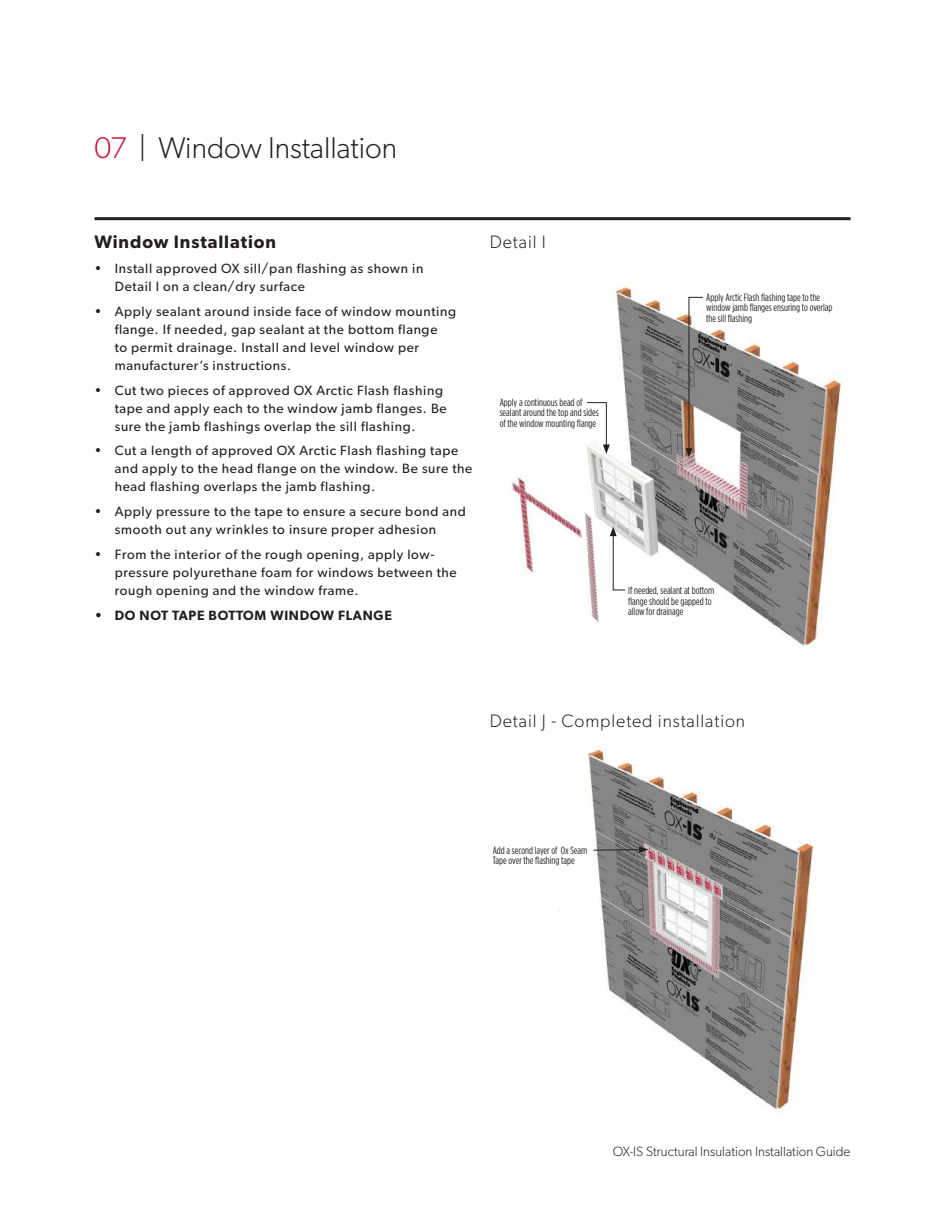
<style>
.page{position:relative;width:945px;height:1215px;background:#fff}
.page>*{position:absolute;margin:0;border:0;box-sizing:border-box;transform-origin:0 0}
.t1{font:300 30px "Gibson";color:#231f20}
.t2{font:300 18px "Gibson";letter-spacing:.05em;color:#231f20}
.t3{font:600 18px "Gibson";letter-spacing:.05em;color:#231f20}
.t4{font:13.5px/18px "Gibson";letter-spacing:.05em;color:#231f20}
.t5{font:300 13.5px "Gibson";color:#231f20}
.t6{font:600 13.5px "Gibson";letter-spacing:.05em;color:#231f20}
.t7{font:10.5px/10.5px "Gotham Condensed";color:#231f20}
.s1{color:#cd123d}
</style>
<div class="page">
<img style="left:511px;top:287px;width:331px;height:360px">
<img style="left:588px;top:746px;width:227px;height:365px">
<hr style="left:94px;top:217px;width:756px;height:3px;background:#231f20">
<svg style="left:586px;top:402px;width:24px;height:52px"></svg>
<svg style="left:593px;top:846px;width:55px;height:7px"></svg>
<svg style="left:686px;top:297px;width:18px;height:161px"></svg>
<svg style="left:610px;top:527px;width:16px;height:64px"></svg>
<h1 class="t1" style="left:94px;top:129px;width:304px"><span class="s1">07</span> | Window Installation</h1>
<h2 class="t3" style="left:94px;top:231px;width:183px">Window Installation</h2>
<p class="t4" style="left:115px;top:259px;width:310px;text-indent:-20px">• Install approved OX sill/pan flashing as shown in<br>Detail I on a clean/dry surface</p>
<p class="t4" style="left:115px;top:302px;width:343px;text-indent:-20px">• Apply sealant around inside face of window mounting flange. If needed, gap sealant at the bottom flange<br>to permit drainage. Install and level window per manufacturer’s instructions.</p>
<p class="t4" style="left:115px;top:381px;width:334px;text-indent:-20px">• Cut two pieces of approved OX Arctic Flash flashing tape and apply each to the window jamb flanges. Be sure the jamb flashings overlap the sill flashing.</p>
<p class="t4" style="left:115px;top:441px;width:359px;text-indent:-20px">• Cut a length of approved OX Arctic Flash flashing tape and apply to the head flange on the window. Be sure the head flashing overlaps the jamb flashing.</p>
<p class="t4" style="left:115px;top:502px;width:353px;text-indent:-20px">• Apply pressure to the tape to ensure a secure bond and smooth out any wrinkles to insure proper adhesion</p>
<p class="t4" style="left:115px;top:545px;width:344px;text-indent:-20px">• From the interior of the rough opening, apply low&shy;pressure polyurethane foam for windows between the rough opening and the window frame.</p>
<p class="t6" style="left:94px;top:607px;width:299px">• DO NOT TAPE BOTTOM WINDOW FLANGE</p>
<h2 class="t2" style="left:490px;top:231px;width:58px">Detail I</h2>
<p class="t7" style="left:500px;top:397px;width:100px">Apply a continuous bead of sealant around the top and sides of the window mounting flange</p>
<p class="t7" style="left:706px;top:292px;width:128px">Apply Arctic Flash flashing tape to the window jamb flanges ensuring to overlap the sill flashing</p>
<p class="t7" style="left:628px;top:585px;width:87px">If needed, sealant at bottom flange should be gapped to allow for drainage</p>
<h2 class="t2" style="left:490px;top:710px;width:257px">Detail J - Completed installation</h2>
<p class="t7" style="left:493px;top:845px;width:96px">Add a second layer of Ox Seam<br>Tape over the flashing tape</p>
<p class="t5" style="left:613px;top:1143px;width:239px">OX-IS Structural Insulation Installation Guide</p>
</div>
